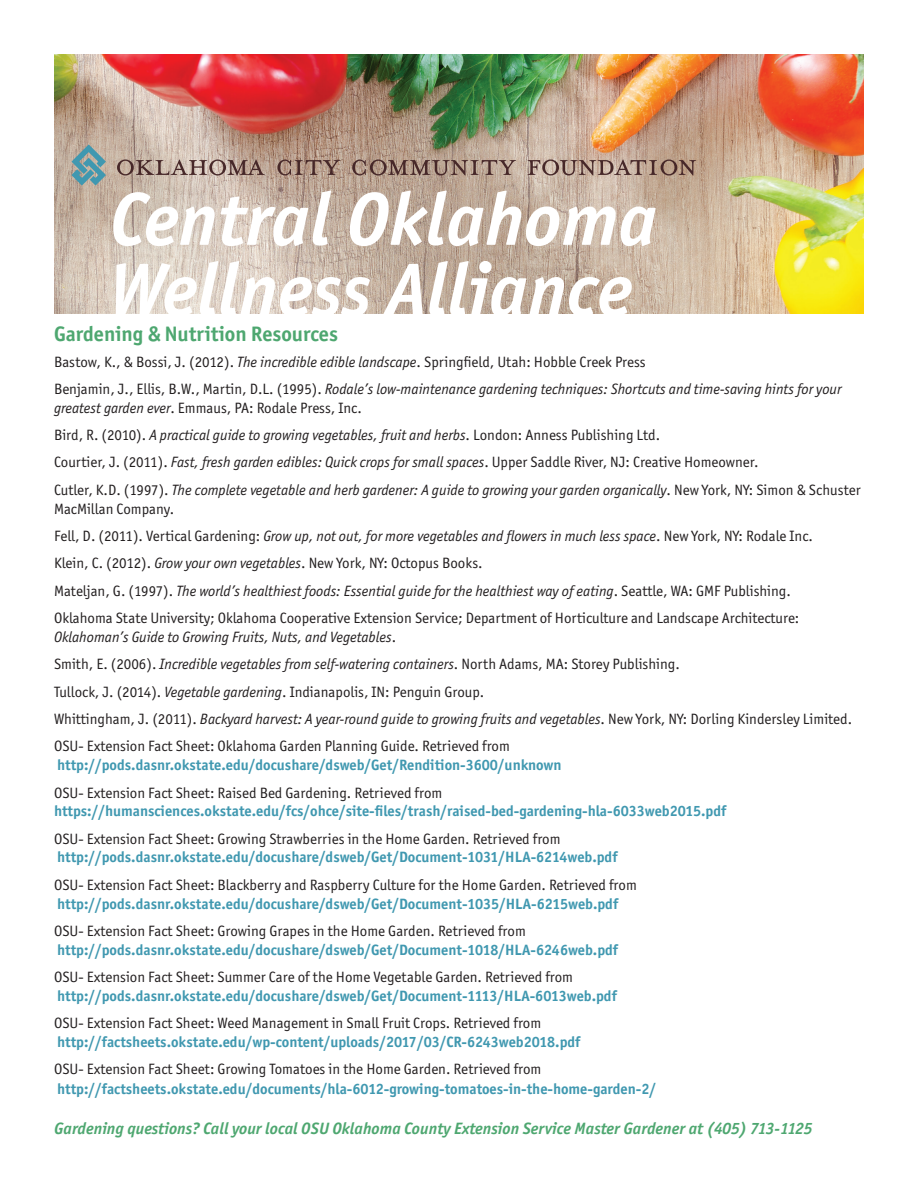
<style>
.page{position:relative;width:918px;height:1188px;background:#fff}
.page>*{position:absolute;margin:0;border:0;box-sizing:border-box;transform-origin:0 0}
.t1{font:italic 700 75px/70.5px "Officina San ITC";color:#fff}
.t2{font:700 21px "Officina San ITC";color:#4ea770}
.t3{font:italic 700 16.5px "Officina San ITC";color:#4ea770}
.t4{font:700 15px/18.8px "Officina San ITC";color:#4098b0}
.t5{font:15px/18.8px "Officina San ITC";color:#231f20}
.t6{font:italic 15px/18.8px "Officina San ITC";color:#231f20}
.s1{font-style:italic}
.s2{font-style:normal}
.s3{font-weight:400;color:#231f20}
.s4{font-weight:700;color:#4098b0}
</style>
<div class="page">
<img style="left:54px;top:54px;width:810px;height:259px">
<svg style="left:117px;top:160px;width:148px;height:16px;background:#a38d84"></svg>
<svg style="left:277px;top:160px;width:63px;height:16px"></svg>
<svg style="left:352px;top:160px;width:164px;height:16px;background:#998074"></svg>
<svg style="left:528px;top:160px;width:168px;height:16px;background:#a2887c"></svg>
<svg style="left:71px;top:144px;width:35px;height:42px"></svg>
<p class="t1" style="left:109px;top:184px;width:550px">Central Oklahoma<br>Wellness Alliance</p>
<p class="t2" style="left:54px;top:321px;width:285px">Gardening &amp; Nutrition Resources</p>
<p class="t5" style="left:54px;top:352px;width:593px">Bastow, K., &amp; Bossi, J. (2012). <span class="s1">The incredible edible landscape</span>. Springfield, Utah: Hobble Creek Press</p>
<p class="t6" style="left:54px;top:380px;width:789px"><span class="s2">Benjamin, J., Ellis, B.W., Martin, D.L. (1995).</span> Rodale’s low-maintenance gardening techniques: Shortcuts and time-saving hints for your greatest garden ever<span class="s2">. Emmaus, PA: Rodale Press, Inc.</span></p>
<p class="t6" style="left:54px;top:426px;width:608px"><span class="s2">Bird, R. (2010).</span> A practical guide to growing vegetables, fruit and herbs<span class="s2">. London: Anness Publishing Ltd.</span></p>
<p class="t5" style="left:54px;top:453px;width:706px">Courtier, J. (2011). <span class="s1">Fast, fresh garden edibles: Quick crops for small spaces</span>. Upper Saddle River, NJ: Creative Homeowner.</p>
<p class="t6" style="left:54px;top:480px;width:808px"><span class="s2">Cutler, K.D. (1997).</span> The complete vegetable and herb gardener: A guide to growing your garden organically<span class="s2">. New York, NY: Simon &amp; Schuster<br>MacMillan Company.</span></p>
<p class="t6" style="left:54px;top:527px;width:760px"><span class="s2">Fell, D. (2011). Vertical Gardening:</span> Grow up, not out, for more vegetables and flowers in much less space<span class="s2">. New York, NY: Rodale Inc.</span></p>
<p class="t5" style="left:54px;top:554px;width:430px">Klein, C. (2012). <span class="s1">Grow your own vegetables</span>. New York, NY: Octopus Books.</p>
<p class="t6" style="left:54px;top:581px;width:738px"><span class="s2">Mateljan, G. (1997).</span> The world’s healthiest foods: Essential guide for the healthiest way of eating<span class="s2">. Seattle, WA: GMF Publishing.</span></p>
<p class="t5" style="left:54px;top:609px;width:747px">Oklahoma State University; Oklahoma Cooperative Extension Service; Department of Horticulture and Landscape Architecture:<br><span class="s1">Oklahoman’s Guide to Growing Fruits, Nuts, and Vegetables</span>.</p>
<p class="t5" style="left:54px;top:655px;width:627px">Smith, E. (2006). <span class="s1">Incredible vegetables from self-watering containers</span>. North Adams, MA: Storey Publishing.</p>
<p class="t5" style="left:54px;top:682px;width:432px">Tullock, J. (2014). <span class="s1">Vegetable gardening</span>. Indianapolis, IN: Penguin Group.</p>
<p class="t6" style="left:54px;top:710px;width:800px"><span class="s2">Whittingham, J. (2011).</span> Backyard harvest: A year-round guide to growing fruits and vegetables<span class="s2">. New York, NY: Dorling Kindersley Limited.</span></p>
<p class="t4" style="left:54px;top:737px;width:509px"><span class="s3">OSU- Extension Fact Sheet: Oklahoma Garden Planning Guide. Retrieved from </span>http://pods.dasnr.okstate.edu/docushare/dsweb/Get/Rendition-3600/unknown</p>
<p class="t4" style="left:54px;top:783px;width:674px"><span class="s3">OSU- Extension Fact Sheet: Raised Bed Gardening. Retrieved from </span>https://humansciences.okstate.edu/fcs/ohce/site-files/trash/raised-bed-gardening-hla-6033web2015.pdf</p>
<p class="t4" style="left:54px;top:829px;width:565px"><span class="s3">OSU- Extension Fact Sheet: Growing Strawberries in the Home Garden. Retrieved from </span>http://pods.dasnr.okstate.edu/docushare/dsweb/Get/Document-1031/HLA-6214web.pdf</p>
<p class="t5" style="left:54px;top:875px;width:584px">OSU- Extension Fact Sheet: Blackberry and Raspberry Culture for the Home Garden. Retrieved from <span class="s4">http://pods.dasnr.okstate.edu/docushare/dsweb/Get/Document-1035/HLA-6215web.pdf</span></p>
<p class="t4" style="left:54px;top:921px;width:566px"><span class="s3">OSU- Extension Fact Sheet: Growing Grapes in the Home Garden. Retrieved from </span>http://pods.dasnr.okstate.edu/docushare/dsweb/Get/Document-1018/HLA-6246web.pdf</p>
<p class="t4" style="left:54px;top:968px;width:564px"><span class="s3">OSU- Extension Fact Sheet: Summer Care of the Home Vegetable Garden. Retrieved from </span>http://pods.dasnr.okstate.edu/docushare/dsweb/Get/Document-1113/HLA-6013web.pdf</p>
<p class="t4" style="left:54px;top:1014px;width:528px"><span class="s3">OSU- Extension Fact Sheet: Weed Management in Small Fruit Crops. Retrieved from </span>http://factsheets.okstate.edu/wp-content/uploads/2017/03/CR-6243web2018.pdf</p>
<p class="t4" style="left:54px;top:1059px;width:604px;line-height:19.5px"><span class="s3">OSU- Extension Fact Sheet: Growing Tomatoes in the Home Garden. Retrieved from </span>http://factsheets.okstate.edu/documents/hla-6012-growing-tomatoes-in-the-home-garden-2/</p>
<p class="t3" style="left:54px;top:1118px;width:760px">Gardening questions? Call your local OSU Oklahoma County Extension Service Master Gardener at (405) 713-1125</p>
</div>
